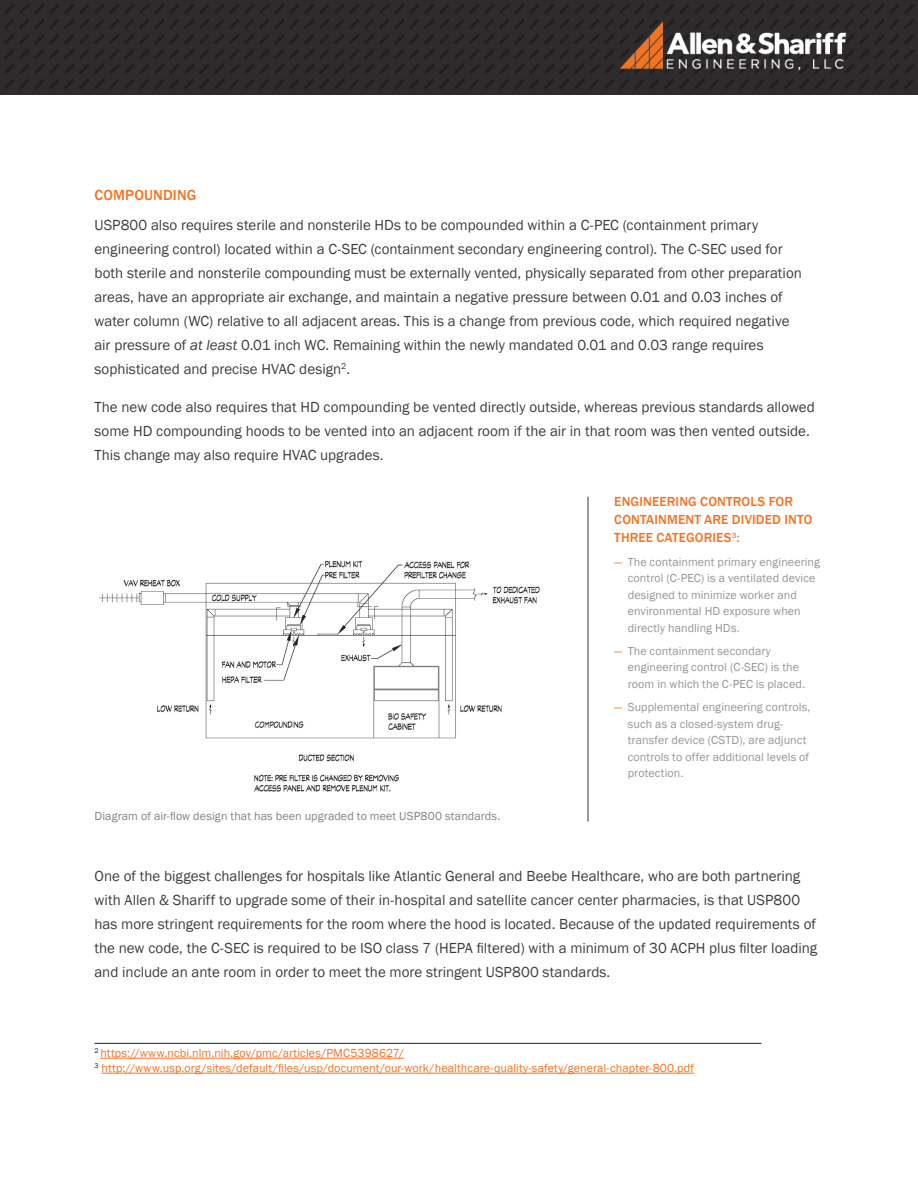
<style>
.page{position:relative;width:918px;height:1188px;background:#fff}
.page>*{position:absolute;margin:0;border:0;box-sizing:border-box;transform-origin:0 0}
.body{font:15px/24px "Franklin Gothic";color:#3e3e3f}
.t1{font:500 15px "Franklin Gothic";letter-spacing:.005em;color:#f37321}
.sidebar_header{font:500 13.5px/18px "Franklin Gothic";letter-spacing:.01em;color:#f37321}
.t2{font:12px/16.5px "Franklin Gothic";letter-spacing:.01em;color:#939598}
.body-2{font:12px "Franklin Gothic";letter-spacing:.01em;color:#f37321}
.t3{font:12px "Franklin Gothic";letter-spacing:.01em;color:#808285}
.s1{font-style:italic}
.s2{color:#f37321}
</style>
<div class="page">
<div style="left:0;top:0;width:918px;height:94px;background:#2e2b2c"></div>
<svg style="left:5px;top:4px;width:909px;height:85px"></svg>
<img style="left:609px;top:4px;width:255px;height:91px">
<img style="left:99px;top:560px;width:441px;height:232px">
<hr style="left:587px;top:497px;width:2px;height:325px;background:#76787b">
<hr style="left:94px;top:1043px;width:667px;height:1px;background:#231f20">
<hr style="left:100px;top:1058px;width:304px;height:1px;background:#f37321">
<hr style="left:102px;top:1073px;width:592px;height:1px;background:#f37321">
<p class="t1" style="left:94px;top:185px;width:103px">COMPOUNDING</p>
<p class="body" style="left:94px;top:214px;width:709px">USP800 also requires sterile and nonsterile HDs to be compounded within a C-PEC (containment primary engineering control) located within a C-SEC (containment secondary engineering control). The C-SEC used for both sterile and nonsterile compounding must be externally vented, physically separated from other preparation areas, have an appropriate air exchange, and maintain a negative pressure between 0.01 and 0.03 inches of water column (WC) relative to all adjacent areas. This is a change from previous code, which required negative air pressure of <span class="s1">at least</span> 0.01 inch WC. Remaining within the newly mandated 0.01 and 0.03 range requires sophisticated and precise HVAC design<sup>2</sup>.</p>
<p class="body" style="left:94px;top:395px;width:722px">The new code also requires that HD compounding be vented directly outside, whereas previous standards allowed some HD compounding hoods to be vented into an adjacent room if the air in that room was then vented outside.<br>This change may also require HVAC upgrades.</p>
<p class="t3" style="left:94px;top:808px;width:407px">Diagram of air-flow design that has been upgraded to meet USP800 standards.</p>
<p class="sidebar_header" style="left:614px;top:493px;width:200px">ENGINEERING CONTROLS FOR<br>CONTAINMENT ARE DIVIDED INTO<br>THREE CATEGORIES<sup>3</sup>:</p>
<p class="t2" style="left:628px;top:554px;width:194px;text-indent:-14px"><span class="s2">—</span> The containment primary engineering control (C-PEC) is a ventilated device designed to minimize worker and environmental HD exposure when directly handling HDs.</p>
<p class="t2" style="left:628px;top:643px;width:179px;text-indent:-14px"><span class="s2">—</span> The containment secondary engineering control (C-SEC) is the room in which the C-PEC is placed.</p>
<p class="t2" style="left:628px;top:699px;width:184px;text-indent:-14px"><span class="s2">—</span> Supplemental engineering controls, such as a closed-system drug&shy;transfer device (CSTD), are adjunct controls to offer additional levels of protection.</p>
<p class="body" style="left:94px;top:865px;width:724px">One of the biggest challenges for hospitals like Atlantic General and Beebe Healthcare, who are both partnering with Allen &amp; Shariff to upgrade some of their in-hospital and satellite cancer center pharmacies, is that USP800 has more stringent requirements for the room where the hood is located. Because of the updated requirements of the new code, the C-SEC is required to be ISO class 7 (HEPA filtered) with a minimum of 30 ACPH plus filter loading and include an ante room in order to meet the more stringent USP800 standards.</p>
<p class="body-2" style="left:94px;top:1046px;width:311px"><sup>2</sup> https://www.ncbi.nlm.nih.gov/pmc/articles/PMC5398627/</p>
<p class="body-2" style="left:94px;top:1061px;width:601px"><sup>3</sup> http://www.usp.org/sites/default/files/usp/document/our-work/healthcare-quality-safety/general-chapter-800.pdf</p>
</div>
